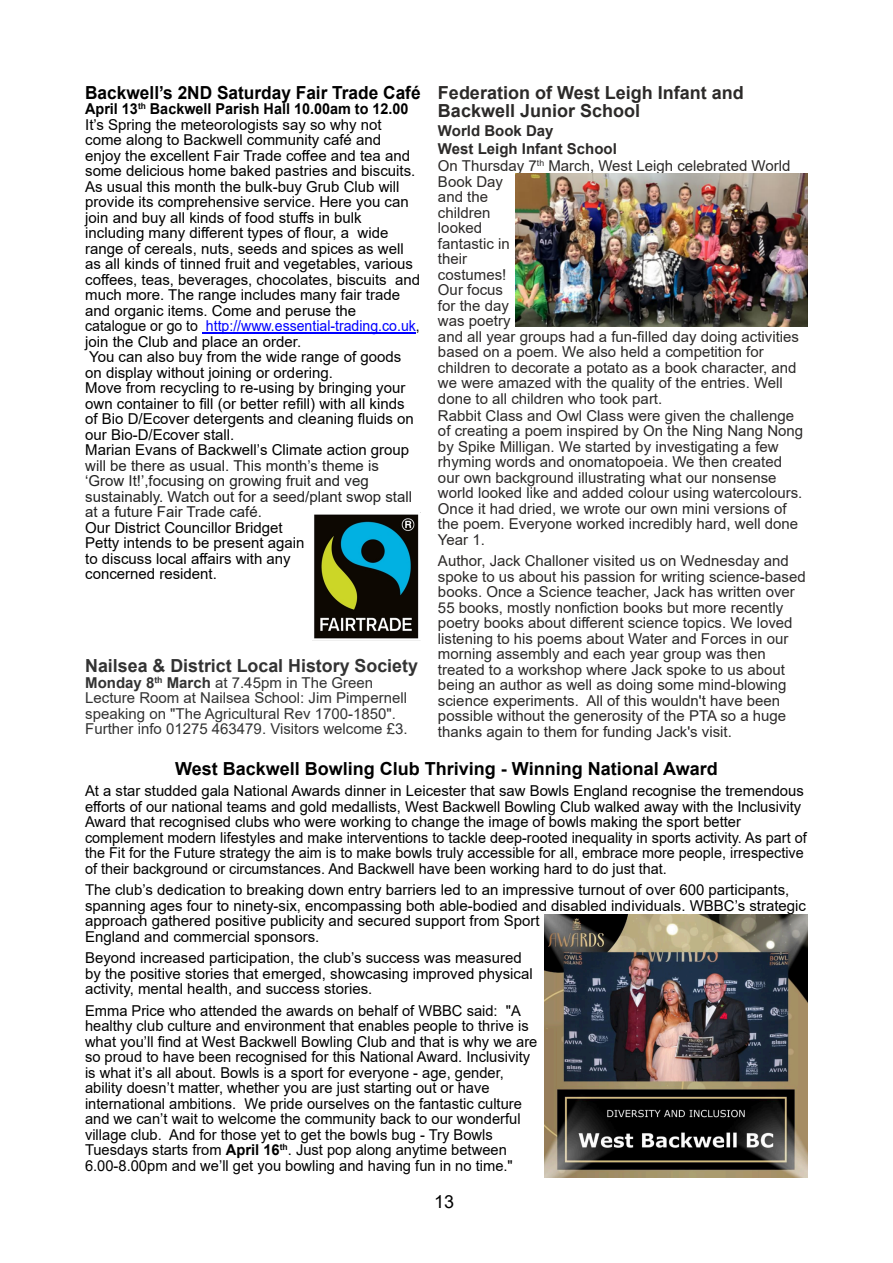
<style>
.page{position:relative;width:893px;height:1263px;background:#fff}
.page>*{position:absolute;margin:0;border:0;box-sizing:border-box;transform-origin:0 0}
.t1{font:700 18px "Arial";color:#000}
.t2{font:700 18px/18.6px "Arial";color:#2c2a29}
.t3{font:700 18px "Arial";color:#333}
.t4{font:700 18px "Arial";color:#000;scale:.96 1}
.t5{font:18px "Arial";color:#000}
.t6{font:15px/15.5px "Arial";color:#000}
.t7{font:15px/15.5px "Arial";color:#2c2a29}
.t8{font:15px/15.5px "Arial";color:#333}
.t9{font:15px/15.5px "Arial";color:#222}
.t10{font:700 15px/18.5px "Arial";color:#2c2a29}
.s1{font-weight:700}
.s2{color:#00f}
</style>
<div class="page">
<hr style="left:202px;top:333px;width:214px;height:1px;background:#00f">
<img style="left:314px;top:514px;width:105px;height:125px">
<img style="left:516px;top:173px;width:292px;height:154px">
<img style="left:544px;top:914px;width:264px;height:264px">
<p class="t4" style="left:85px;top:86px;width:351px">Backwell’s 2ND Saturday Fair Trade Café</p>
<p class="t6" style="left:85px;top:103px;width:336px"><span class="s1">April 13</span><sup>th</sup> <span class="s1">Backwell Parish Hall 10.00am to 12.00<br></span>It’s Spring the meteorologists say so why not come along to Backwell community café and enjoy the excellent Fair Trade coffee and tea and some delicious home baked pastries and biscuits.<br>As usual this month the bulk-buy Grub Club will provide its comprehensive service. Here you can join and buy all kinds of food stuffs in bulk including many different types of flour, a wide range of cereals, nuts, seeds and spices as well as all kinds of tinned fruit and vegetables, various coffees, teas, beverages, chocolates, biscuits and much more. The range includes many fair trade and organic items. Come and peruse the catalogue or go to <span class="s2">http://www.essential-trading.co.uk</span>, join the Club and place an order.<br>You can also buy from the wide range of goods<br>on display without joining or ordering.<br>Move from recycling to re-using by bringing your own container to fill (or better refill) with all kinds of Bio D/Ecover detergents and cleaning fluids on our Bio-D/Ecover stall.<br>Marian Evans of Backwell’s Climate action group</p>
<p class="t9" style="left:85px;top:459px;width:328px">will be there as usual. This month’s theme is ‘Grow It!’,focusing on growing fruit and veg sustainably. Watch out for a seed/plant swop stall at a future Fair Trade café.</p>
<p class="t6" style="left:85px;top:521px;width:221px">Our District Councillor Bridget<br>Petty intends to be present again to discuss local affairs with any concerned resident.</p>
<p class="t3" style="left:85px;top:659px;width:334px">Nailsea &amp; District Local History Society</p>
<p class="t8" style="left:85px;top:676px;width:324px"><span class="s1">Monday 8</span><sup>th</sup> <span class="s1">March</span> at 7.45pm in The Green Lecture Room at Nailsea School: Jim Pimpernell speaking on "The Agricultural Rev 1700-1850".<br>Further info 01275 463479. Visitors welcome £3.</p>
<p class="t2" style="left:438px;top:85px;width:307px">Federation of West Leigh Infant and<br>Backwell Junior School</p>
<p class="t10" style="left:438px;top:123px;width:180px">World Book Day<br>West Leigh Infant School</p>
<p class="t7" style="left:438px;top:160px;width:363px">On Thursday 7<sup>th</sup> March, West Leigh celebrated World<br>Book Day<br>and the<br>children<br>looked<br>fantastic in<br>their<br>costumes!<br>Our focus<br>for the day<br>was poetry<br>and all year groups had a fun-filled day doing activities based on a poem. We also held a competition for children to decorate a potato as a book character, and we were amazed with the quality of the entries. Well done to all children who took part.</p>
<p class="t7" style="left:438px;top:409px;width:367px">Rabbit Class and Owl Class were given the challenge of creating a poem inspired by On the Ning Nang Nong by Spike Milligan. We started by investigating a few rhyming words and onomatopoeia. We then created our own background illustrating what our nonsense world looked like and added colour using watercolours.<br>Once it had dried, we wrote our own mini versions of the poem. Everyone worked incredibly hard, well done Year 1.</p>
<p class="t7" style="left:438px;top:554px;width:369px">Author, Jack Challoner visited us on Wednesday and spoke to us about his passion for writing science-based books. Once a Science teacher, Jack has written over 55 books, mostly nonfiction books but more recently poetry books about different science topics. We loved listening to his poems about Water and Forces in our morning assembly and each year group was then treated to a workshop where Jack spoke to us about being an author as well as doing some mind-blowing science experiments. All of this wouldn't have been possible without the generosity of the PTA so a huge thanks again to them for funding Jack's visit.</p>
<p class="t1" style="left:175px;top:762px;width:544px">West Backwell Bowling Club Thriving - Winning National Award</p>
<p class="t6" style="left:85px;top:785px;width:723px">At a star studded gala National Awards dinner in Leicester that saw Bowls England recognise the tremendous efforts of our national teams and gold medallists, West Backwell Bowling Club walked away with the Inclusivity Award that recognised clubs who were working to change the image of bowls making the sport better complement modern lifestyles and make interventions to tackle deep-rooted inequality in sports activity. As part of the Fit for the Future strategy the aim is to make bowls truly accessible for all, embrace more people, irrespective of their background or circumstances. And Backwell have been working hard to do just that.</p>
<p class="t6" style="left:85px;top:883px;width:723px">The club’s dedication to breaking down entry barriers led to an impressive turnout of over 600 participants, spanning ages four to ninety-six, encompassing both able-bodied and disabled individuals. WBBC’s strategic approach gathered positive publicity and secured support from Sport<br>England and commercial sponsors.</p>
<p class="t6" style="left:85px;top:951px;width:449px">Beyond increased participation, the club’s success was measured by the positive stories that emerged, showcasing improved physical activity, mental health, and success stories.</p>
<p class="t6" style="left:85px;top:1004px;width:454px">Emma Price who attended the awards on behalf of WBBC said: "A healthy club culture and environment that enables people to thrive is what you’ll find at West Backwell Bowling Club and that is why we are so proud to have been recognised for this National Award. Inclusivity is what it’s all about. Bowls is a sport for everyone - age, gender, ability doesn’t matter, whether you are just starting out or have international ambitions. We pride ourselves on the fantastic culture and we can’t wait to welcome the community back to our wonderful village club. And for those yet to get the bowls bug - Try Bowls Tuesdays starts from <span class="s1">April 16</span><sup>th</sup>. Just pop along anytime between 6.00-8.00pm and we’ll get you bowling and having fun in no time."</p>
<p class="t5" style="left:434px;top:1195px;width:22px">13</p>
</div>
